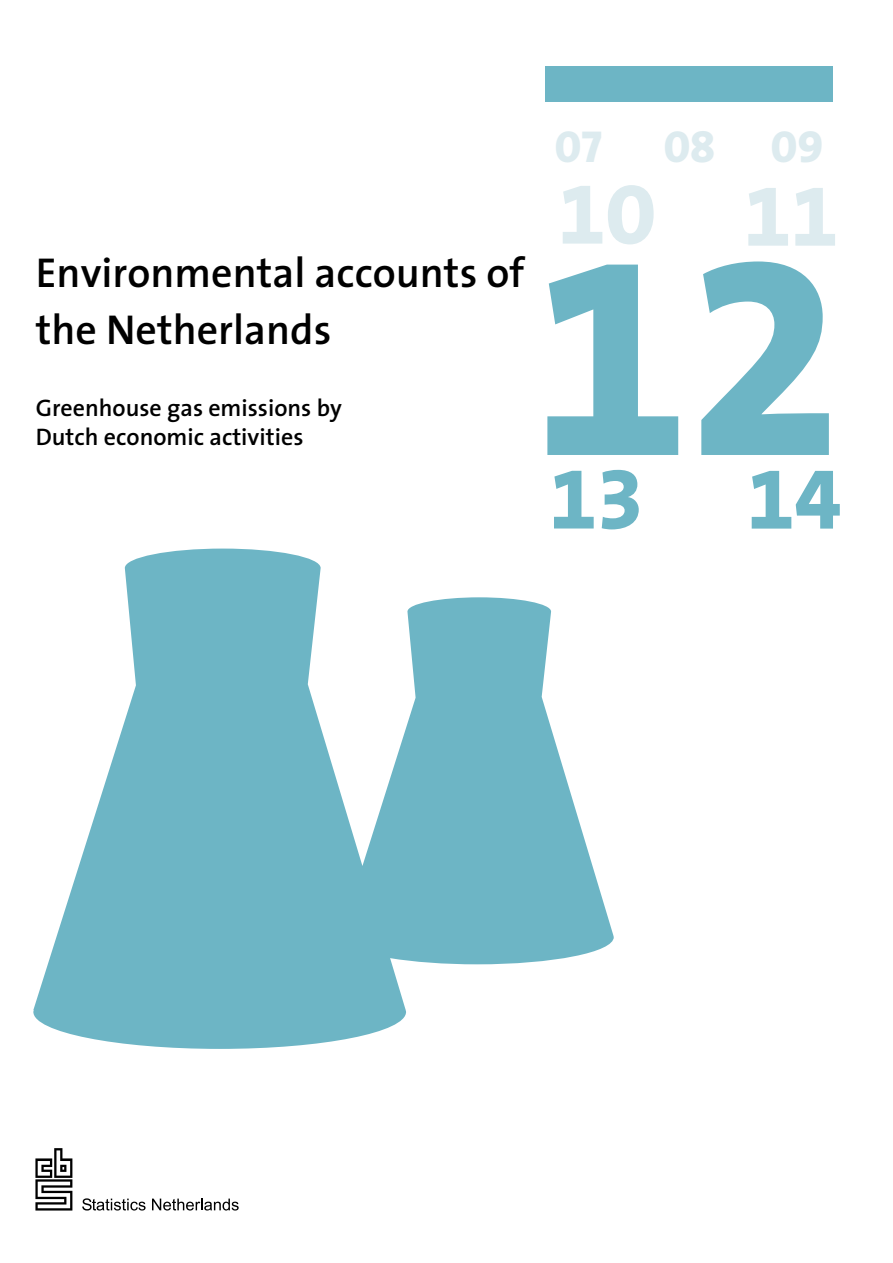
<style>
.page{position:relative;width:893px;height:1263px;background:#fff}
.page>*{position:absolute;margin:0;border:0;box-sizing:border-box;transform-origin:0 0}
.t1{font:282px "The Sans Extra Bold Expert";color:#6db5c5}
.t2{font:85.5px "The Sans Extra Bold Expert";color:#6db5c5}
.t3{font:85.5px "The Sans Extra Bold Expert";color:#ddebef}
.t4{font:45px "The Sans Extra Bold Caps";color:#ddebef}
.t5{font:600 42px/57.4px "The Sans";color:#000}
.t6{font:600 24px/28.8px "The Sans";color:#000}
.s1{font-family:"The Sans Extra Bold Caps"}
</style>
<div class="page">
<div style="left:546px;top:67px;width:287px;height:35px;background:#6db5c5"></div>
<svg style="left:82px;top:1198px;width:64px;height:12px"></svg>
<svg style="left:152px;top:1198px;width:87px;height:12px"></svg>
<svg style="left:35px;top:1148px;width:37px;height:62px"></svg>
<svg style="left:33px;top:549px;width:581px;height:500px;fill:#6db5c5"></svg>
<h3 class="t5" style="left:36px;top:244px;width:490px">Environmental accounts of the Netherlands</h3>
<p class="t6" style="left:36px;top:393px;width:308px">Greenhouse gas emissions by<br>Dutch economic activities</p>
<h3 class="t4" style="left:555px;top:118px;width:49px">07</h3>
<h3 class="t4" style="left:664px;top:118px;width:161px">08 09</h3>
<h2 class="t3" style="left:558px;top:162px;width:281px">1<span class="s1">0</span> 11</h2>
<h1 class="t1" style="left:533px;top:179px;width:312px">12</h1>
<h2 class="t2" style="left:550px;top:445px;width:293px">13 14</h2>
</div>
